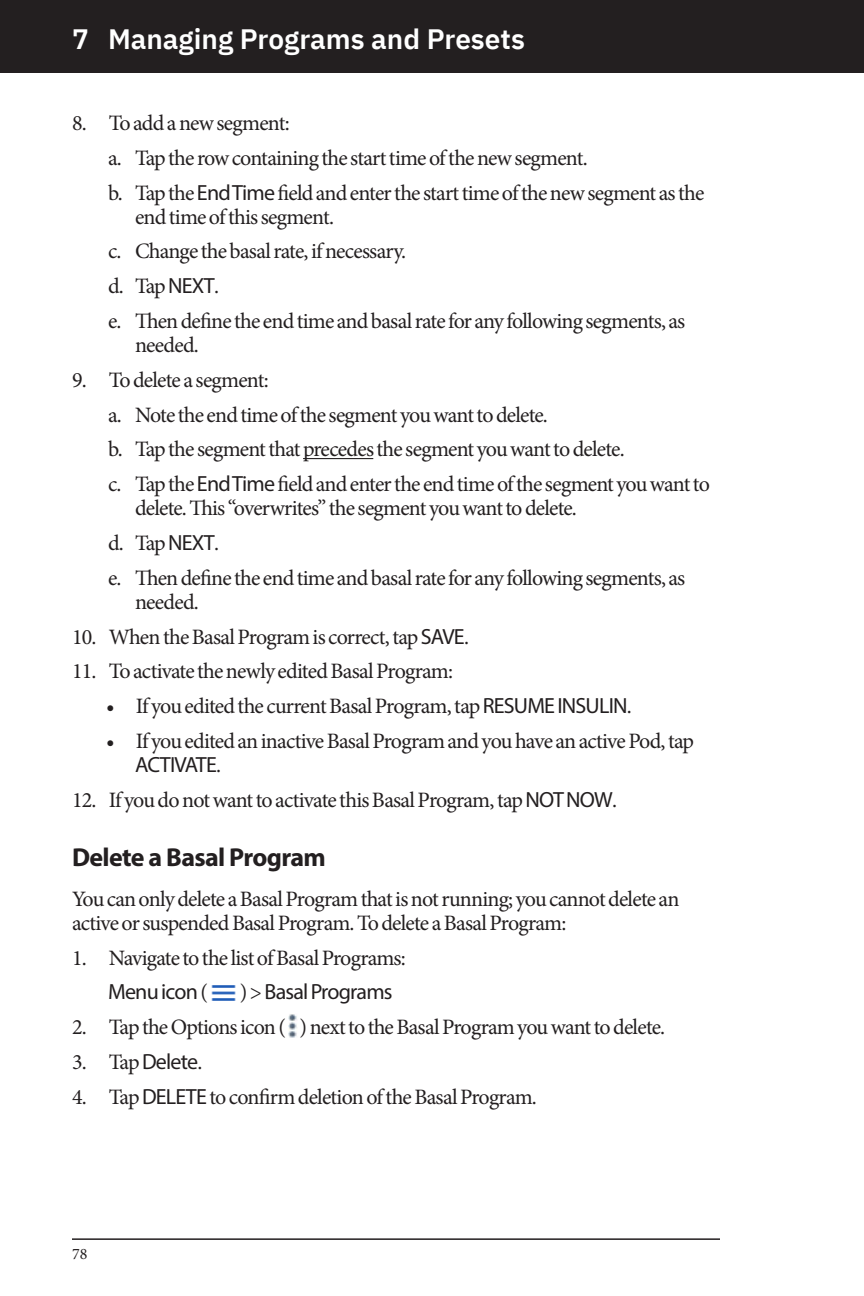
<style>
.page{position:relative;width:864px;height:1296px;background:#fff}
.page>*{position:absolute;margin:0;border:0;box-sizing:border-box;transform-origin:0 0}
.t1{font:600 28px "IBM Plex Sans";color:#fff}
.Head2{font:700 26px "Myriad Pro";letter-spacing:-.025em;color:#231f20}
.BodyText{font:22px/24px "Minion Pro";letter-spacing:-.04em;color:#231f20}
.BodyTextIndent{font:22px "Myriad Pro";letter-spacing:-.035em;color:#231f20}
.t2{font:16px "Minion Pro";color:#231f20}
.s1{font-family:"Myriad Pro"}
.s2{font-family:"Minion Pro"}
</style>
<div class="page">
<div style="left:0;top:0;width:864px;height:73px;background:#231f20"></div>
<hr style="left:72px;top:1238px;width:648px;height:2px;background:#231f20">
<hr style="left:303px;top:458px;width:70px;height:1px;background:#231f20">
<img style="left:211px;top:985px;width:25px;height:16px">
<img style="left:288px;top:1014px;width:9px;height:24px">
<p class="t1" style="left:72px;top:17px;width:455px">7 Managing Programs and Presets</p>
<p class="BodyText" style="left:72px;top:111px;width:219px">8. To add a new segment:</p>
<p class="BodyText" style="left:108px;top:146px;width:481px">a. Tap the row containing the start time of the new segment.</p>
<p class="BodyText" style="left:135px;top:181px;width:571px;text-indent:-27px">b. Tap the <span class="s1">End Time</span> field and enter the start time of the new segment as the end time of this segment.</p>
<p class="BodyText" style="left:108px;top:239px;width:300px">c. Change the basal rate, if necessary.</p>
<p class="BodyText" style="left:108px;top:274px;width:113px">d. Tap <span class="s1">NEXT</span>.</p>
<p class="BodyText" style="left:135px;top:309px;width:552px;text-indent:-27px">e. Then define the end time and basal rate for any following segments, as needed.</p>
<p class="BodyText" style="left:72px;top:368px;width:198px">9. To delete a segment:</p>
<p class="BodyText" style="left:108px;top:403px;width:442px">a. Note the end time of the segment you want to delete.</p>
<p class="BodyText" style="left:108px;top:437px;width:518px">b. Tap the segment that precedes the segment you want to delete.</p>
<p class="BodyText" style="left:135px;top:472px;width:576px;text-indent:-27px">c. Tap the <span class="s1">End Time</span> field and enter the end time of the segment you want to delete. This “overwrites” the segment you want to delete.</p>
<p class="BodyText" style="left:108px;top:531px;width:113px">d. Tap <span class="s1">NEXT</span>.</p>
<p class="BodyText" style="left:135px;top:566px;width:552px;text-indent:-27px">e. Then define the end time and basal rate for any following segments, as needed.</p>
<p class="BodyText" style="left:72px;top:625px;width:399px">10. When the Basal Program is correct, tap <span class="s1">SAVE</span>.</p>
<p class="BodyText" style="left:72px;top:659px;width:383px">11. To activate the newly edited Basal Program:</p>
<p class="BodyText" style="left:106px;top:694px;width:527px">• If you edited the current Basal Program, tap <span class="s1">RESUME INSULIN</span>.</p>
<p class="BodyText" style="left:135px;top:729px;width:561px;text-indent:-29px">• If you edited an inactive Basal Program and you have an active Pod, tap<br><span class="s1">ACTIVATE</span>.</p>
<p class="BodyText" style="left:72px;top:788px;width:547px">12. If you do not want to activate this Basal Program, tap <span class="s1">NOT NOW</span>.</p>
<p class="Head2" style="left:72px;top:841px;width:255px">Delete a Basal Program</p>
<p class="BodyText" style="left:72px;top:887px;width:609px">You can only delete a Basal Program that is not running; you cannot delete an active or suspended Basal Program. To delete a Basal Program:</p>
<p class="BodyText" style="left:72px;top:946px;width:335px">1. Navigate to the list of Basal Programs:</p>
<p class="BodyTextIndent" style="left:108px;top:978px;width:101px">Menu icon <span class="s2">(</span></p>
<p class="BodyTextIndent" style="left:240px;top:978px;width:154px"><span class="s2">) &gt;</span> Basal Programs</p>
<p class="BodyText" style="left:72px;top:1015px;width:595px">2. Tap the Options icon ( ) next to the Basal Program you want to delete.</p>
<p class="BodyText" style="left:72px;top:1050px;width:132px">3. Tap <span class="s1">Delete</span>.</p>
<p class="BodyText" style="left:72px;top:1085px;width:466px">4. Tap <span class="s1">DELETE</span> to confirm deletion of the Basal Program.</p>
<p class="t2" style="left:72px;top:1243px;width:17px">78</p>
</div>
